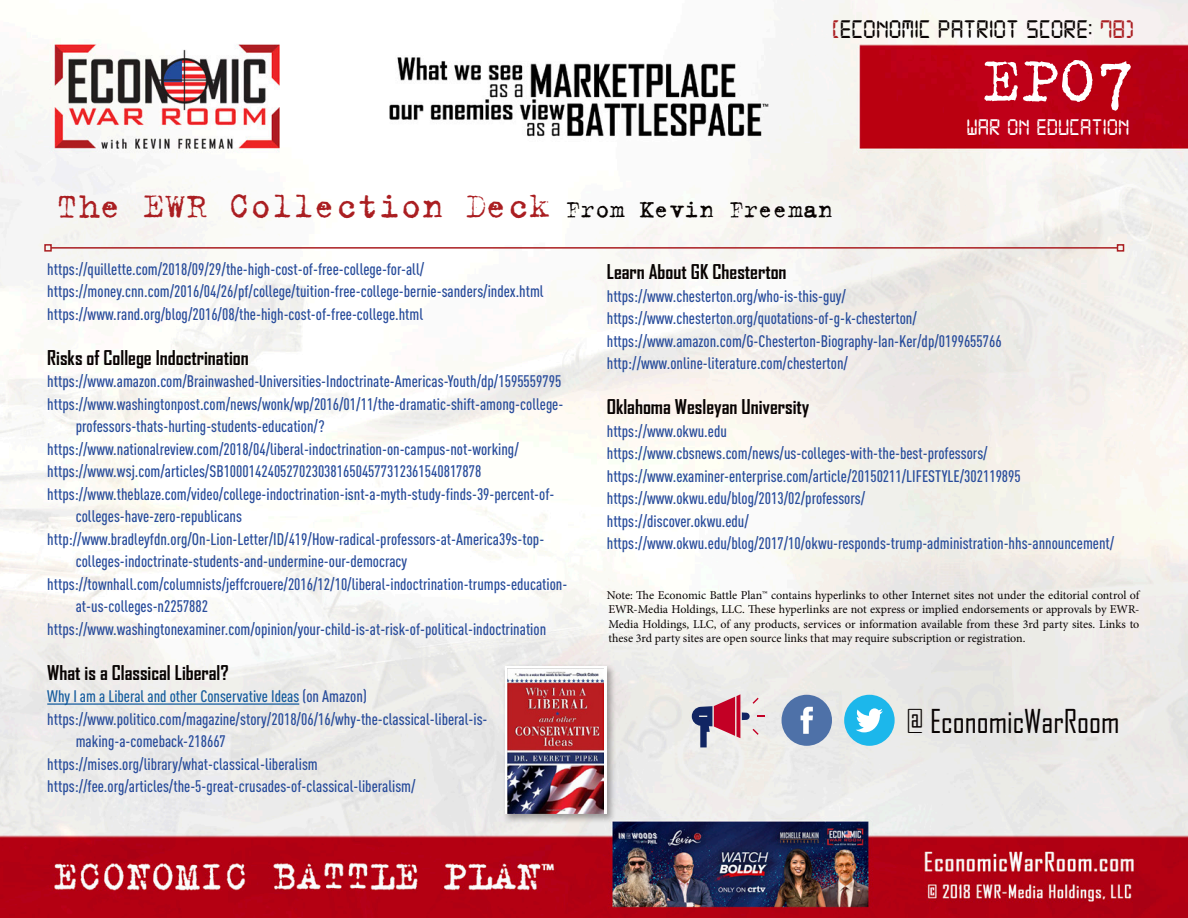
<style>
.page{position:relative;width:1188px;height:918px;background:#fff}
.page>*{position:absolute;margin:0;border:0;box-sizing:border-box;transform-origin:0 0}
.t1{font:69px "Trixie";color:#fff}
.t2{font:39px "Trixie Text";color:#aa1e21}
.t3{font:31.5px "Agency FB";color:#080302}
.t4{font:27px "Digital 7";color:#080302}
.t5{font:24px "Digital 7";color:#fff}
.t6{font:700 19.5px "Agency FB";color:#080302}
.t7{font:500 16.5px/22.5px "DIN Cond";color:#284c9b}
.t8{font:500 16.5px "DIN Cond";color:#175d9e}
.t9{font:12px/14.4px "Minion Pro";color:#080302;text-align:justify}
.s1{color:#aa1e21}
.s2{font-size:27px;color:#080302}
.s3{color:#284c9b}
</style>
<div class="page">
<img style="left:0;top:0;width:1188px;height:918px">
<div style="left:782px;top:695px;width:50px;height:51px;background:#4e71a8;border-radius:50%"></div>
<svg style="left:801px;top:707px;width:12px;height:27px"></svg>
<div style="left:844px;top:695px;width:51px;height:51px;background:#1cb7eb;border-radius:50%"></div>
<svg style="left:856px;top:708px;width:27px;height:24px"></svg>
<hr style="left:47px;top:703px;width:252px;height:2px;background:#175d9e">
<hr style="left:51px;top:247px;width:1067px;height:2px;background:#aa1e21">
<div style="left:44px;top:244px;width:8px;height:8px;border:2px solid #aa1e21"></div>
<div style="left:1117px;top:244px;width:7px;height:8px;border:2px solid #aa1e21"></div>
<svg style="left:692px;top:694px;width:73px;height:53px;background:#c49cab"></svg>
<div style="left:502px;top:664px;width:114px;height:160px;background:#231f20;opacity:.4"></div>
<div style="left:505px;top:666px;width:102px;height:148px;background:#fff"></div>
<img style="left:507px;top:668px;width:97px;height:145px">
<h3 class="t4" style="left:832px;top:18px;width:303px"><span class="s1">[</span>ECONOMIC PATRIOT SCORE: <span class="s1">78)</span></h3>
<p class="t2" style="left:57px;top:182px;width:777px">The EWR Collection Deck <span class="s2">From Kevin Freeman</span></p>
<h1 class="t1" style="left:982px;top:35px;width:153px">EP07</h1>
<h3 class="t5" style="left:966px;top:116px;width:165px">WAR ON EDUCATION</h3>
<p class="t7" style="left:47px;top:257px;width:379px">https://quillette.com/2018/09/29/the-high-cost-of-free-college-for-all/</p>
<p class="t7" style="left:47px;top:280px;width:498px">https://money.cnn.com/2016/04/26/pf/college/tuition-free-college-bernie-sanders/index.html</p>
<p class="t7" style="left:47px;top:302px;width:377px">https://www.rand.org/blog/2016/08/the-high-cost-of-free-college.html</p>
<p class="t6" style="left:47px;top:346px;width:203px">Risks of College Indoctrination</p>
<p class="t7" style="left:47px;top:370px;width:516px">https://www.amazon.com/Brainwashed-Universities-Indoctrinate-Americas-Youth/dp/1595559795</p>
<p class="t7" style="left:76px;top:392px;width:489px;text-indent:-28px">https://www.washingtonpost.com/news/wonk/wp/2016/01/11/the-dramatic-shift-among-college&shy;professors-thats-hurting-students-education/?</p>
<p class="t7" style="left:47px;top:437px;width:473px">https://www.nationalreview.com/2018/04/liberal-indoctrination-on-campus-not-working/</p>
<p class="t7" style="left:47px;top:460px;width:436px">https://www.wsj.com/articles/SB10001424052702303816504577312361540817878</p>
<p class="t7" style="left:76px;top:482px;width:480px;text-indent:-28px">https://www.theblaze.com/video/college-indoctrination-isnt-a-myth-study-finds-39-percent-of&shy;colleges-have-zero-republicans</p>
<p class="t7" style="left:76px;top:527px;width:470px;text-indent:-28px">http://www.bradleyfdn.org/On-Lion-Letter/ID/419/How-radical-professors-at-America39s-top&shy;colleges-indoctrinate-students-and-undermine-our-democracy</p>
<p class="t7" style="left:76px;top:572px;width:493px;text-indent:-28px">https://townhall.com/columnists/jeffcrouere/2016/12/10/liberal-indoctrination-trumps-education&shy;at-us-colleges-n2257882</p>
<p class="t7" style="left:47px;top:617px;width:500px">https://www.washingtonexaminer.com/opinion/your-child-is-at-risk-of-political-indoctrination</p>
<p class="t6" style="left:47px;top:661px;width:183px">What is a Classical Liberal?</p>
<p class="t8" style="left:47px;top:687px;width:321px">Why I am a Liberal and other Conservative Ideas <span class="s3">(on Amazon)</span></p>
<p class="t7" style="left:76px;top:707px;width:413px;text-indent:-28px">https://www.politico.com/magazine/story/2018/06/16/why-the-classical-liberal-is&shy;making-a-comeback-218667</p>
<p class="t7" style="left:47px;top:752px;width:272px">https://mises.org/library/what-classical-liberalism</p>
<p class="t7" style="left:47px;top:775px;width:370px">https://fee.org/articles/the-5-great-crusades-of-classical-liberalism/</p>
<p class="t6" style="left:607px;top:261px;width:181px">Learn About GK Chesterton</p>
<p class="t7" style="left:607px;top:284px;width:241px">https://www.chesterton.org/who-is-this-guy/</p>
<p class="t7" style="left:607px;top:307px;width:312px">https://www.chesterton.org/quotations-of-g-k-chesterton/</p>
<p class="t7" style="left:607px;top:329px;width:396px">https://www.amazon.com/G-Chesterton-Biography-Ian-Ker/dp/0199655766</p>
<p class="t7" style="left:607px;top:352px;width:243px">http://www.online-literature.com/chesterton/</p>
<p class="t6" style="left:607px;top:396px;width:204px">Oklahoma Wesleyan University</p>
<p class="t7" style="left:607px;top:419px;width:122px">https://www.okwu.edu</p>
<p class="t7" style="left:607px;top:442px;width:382px">https://www.cbsnews.com/news/us-colleges-with-the-best-professors/</p>
<p class="t7" style="left:607px;top:464px;width:416px">https://www.examiner-enterprise.com/article/20150211/LIFESTYLE/302119895</p>
<p class="t7" style="left:607px;top:487px;width:260px">https://www.okwu.edu/blog/2013/02/professors/</p>
<p class="t7" style="left:607px;top:509px;width:144px">https://discover.okwu.edu/</p>
<p class="t7" style="left:607px;top:532px;width:509px">https://www.okwu.edu/blog/2017/10/okwu-responds-trump-administration-hhs-announcement/</p>
<p class="t9" style="left:607px;top:588px;width:534px">Note: The Economic Battle Plan™ contains hyperlinks to other Internet sites not under the editorial control of EWR-Media Holdings, LLC. These hyperlinks are not express or implied endorsements or approvals by EWR-Media Holdings, LLC, of any products, services or information available from these 3rd party sites. Links to these 3rd party sites are open source links that may require subscription or registration.</p>
<p class="t3" style="left:906px;top:702px;width:215px">@ EconomicWarRoom</p>
</div>
